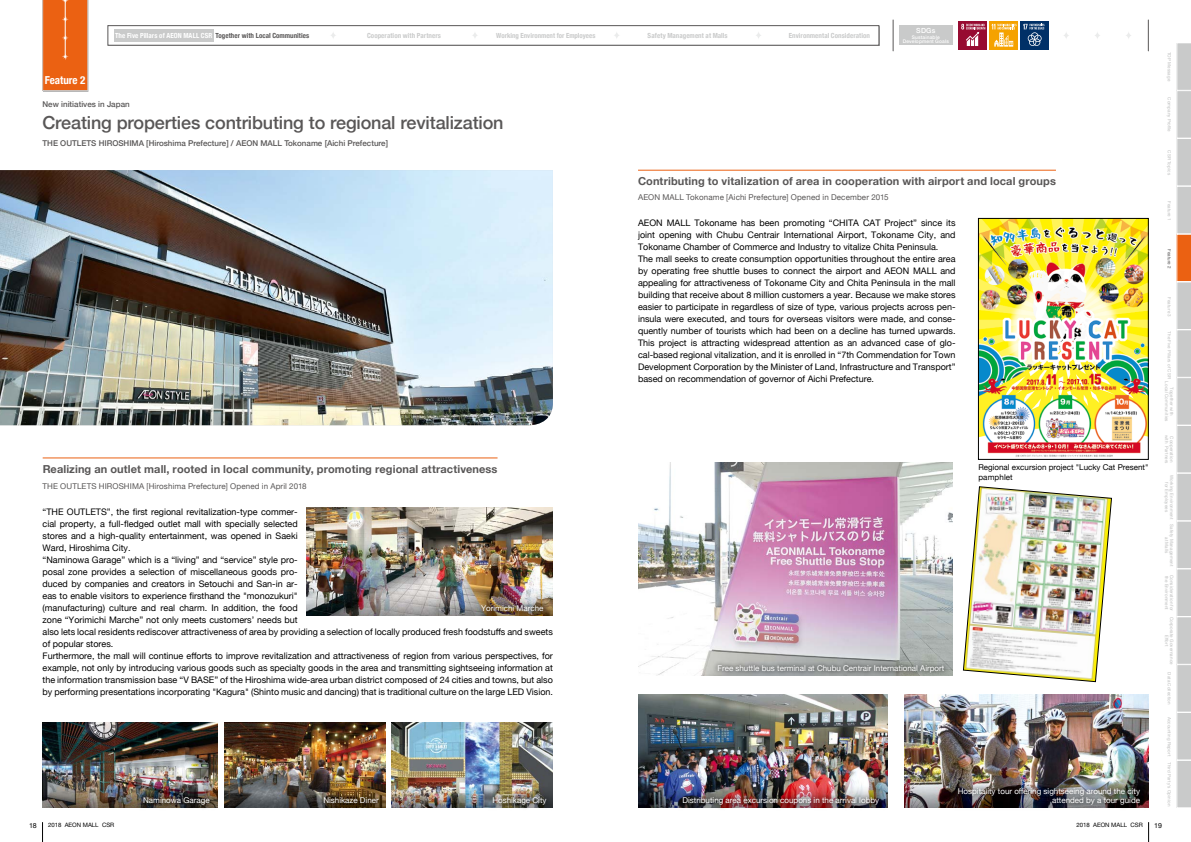
<style>
.page{position:relative;width:1191px;height:842px;background:#fff}
.page>*{position:absolute;margin:0;border:0;box-sizing:border-box;transform-origin:0 0}
.t1{font:500 18px "Helvetica Neue";letter-spacing:-.01em;color:#595757}
.t2{font:700 11px "Helvetica Neue";letter-spacing:.01em;color:#595757}
.t3{font:700 condensed 11px "Helvetica Neue";color:#fff}
.t4{font:9px/12px "Helvetica Neue";color:#000}
.t5{font:8px "Helvetica Neue";color:#fff}
.t6{font:8px "Helvetica Neue";letter-spacing:.015em;color:#595757}
.t7{font:500 8px "Helvetica Neue";color:#595757}
.t8{font:8px/10px "Helvetica Neue";color:#000}
.t9{font:700 condensed 7px "Helvetica Neue";letter-spacing:.005em;color:#c9caca}
.t10{font:700 condensed 7px "Helvetica Neue";letter-spacing:.005em;color:#595757}
.t11{font:500 7px "Helvetica Neue";color:#fff}
.t12{font:7px "Helvetica Neue";color:#000}
.t13{font:6px "Helvetica Neue";color:#000}
.t14{font:500 4.9px/4px "Helvetica Neue";letter-spacing:.025em;color:#fff;text-align:center}
.t15{font:4.5px/5px "Helvetica Neue";letter-spacing:.025em;color:#bdbebe;text-align:center}
.t16{font:4.5px "Helvetica Neue";letter-spacing:.02em;color:#595757}
.s1{color:#fff}
</style>
<div class="page">
<img style="left:0;top:170px;width:553px;height:255px">
<img style="left:980px;top:220px;width:166px;height:237px">
<div style="left:978px;top:218px;width:170px;height:241px;border:1px solid #000"></div>
<hr style="left:43px;top:458px;width:454px;height:1px;background:#eb6112">
<hr style="left:638px;top:170px;width:418px;height:1px;background:#eb6112">
<img style="left:306px;top:507px;width:247px;height:108px">
<svg style="left:477px;top:600px;width:72px;height:16px"></svg>
<img style="left:392px;top:723px;width:161px;height:85px">
<svg style="left:488px;top:793px;width:64px;height:16px"></svg>
<img style="left:224px;top:723px;width:161px;height:85px">
<svg style="left:319px;top:792px;width:65px;height:16px"></svg>
<img style="left:42px;top:723px;width:175px;height:85px">
<svg style="left:139px;top:793px;width:76px;height:16px"></svg>
<img style="left:963px;top:486px;width:148px;height:196px">
<img style="left:638px;top:463px;width:315px;height:212px">
<svg style="left:713px;top:660px;width:236px;height:16px;background:#939694"></svg>
<img style="left:904px;top:694px;width:244px;height:114px">
<img style="left:953px;top:784px;width:192px;height:24px">
<img style="left:638px;top:694px;width:249px;height:114px">
<img style="left:678px;top:792px;width:206px;height:17px">
<svg style="left:1062px;top:31px;width:7px;height:9px"></svg>
<div style="left:1094px;top:31px;width:6px;height:9px;background:#f6f7f7;border-radius:50%"></div>
<svg style="left:1125px;top:31px;width:7px;height:9px"></svg>
<div style="left:899px;top:26px;width:53px;height:19px;background:#c9caca"></div>
<hr style="left:1148px;top:20px;width:1px;height:31px;background:#595757">
<hr style="left:893px;top:20px;width:1px;height:31px;background:#595757">
<div style="left:958px;top:21px;width:28px;height:29px;background:#970b31"></div>
<svg style="left:961px;top:24px;width:24px;height:22px"></svg>
<svg style="left:989px;top:21px;width:28px;height:29px"></svg>
<svg style="left:991px;top:24px;width:25px;height:23px"></svg>
<div style="left:1020px;top:21px;width:28px;height:29px;background:#003067"></div>
<svg style="left:1023px;top:24px;width:21px;height:22px"></svg>
<svg style="left:1176px;top:43px;width:15px;height:765px;background:#cfc8c4"></svg>
<div style="left:109px;top:26px;width:771px;height:20px;background:#757373"></div>
<div style="left:108px;top:26px;width:771px;height:19px;background:#fff"></div>
<div style="left:330px;top:31px;width:6px;height:9px;background:#f5f6f6;border-radius:50%"></div>
<svg style="left:471px;top:31px;width:7px;height:9px"></svg>
<div style="left:114px;top:29px;width:99px;height:13px;background:#c9caca"></div>
<div style="left:613px;top:31px;width:7px;height:9px;background:#f7f8f8;border-radius:50%"></div>
<svg style="left:755px;top:31px;width:7px;height:9px"></svg>
<svg style="left:43px;top:0;width:45px;height:91px;background:#ea6519"></svg>
<hr style="left:65px;top:0;width:1px;height:57px;background:#fff">
<svg style="left:42px;top:822px;width:1px;height:20px"></svg>
<svg style="left:1148px;top:822px;width:1px;height:20px"></svg>
<p class="t3" style="left:45px;top:71px;width:42px">Feature 2</p>
<p class="t10" style="left:115px;top:30px;width:195px"><span class="s1">The Five Pillars of AEON MALL CSR</span> Together with Local Communities</p>
<p class="t9" style="left:367px;top:30px;width:75px">Cooperation with Partners</p>
<p class="t9" style="left:496px;top:30px;width:101px">Working Environment for Employees</p>
<p class="t9" style="left:647px;top:30px;width:81px">Safety Management at Malls</p>
<p class="t9" style="left:789px;top:30px;width:83px">Environmental Consideration</p>
<p class="t7" style="left:43px;top:97px;width:89px">New initiatives in Japan</p>
<p class="t7" style="left:43px;top:136px;width:347px">THE OUTLETS HIROSHIMA [Hiroshima Prefecture] / AEON MALL Tokoname [Aichi Prefecture]</p>
<h1 class="t1" style="left:42px;top:108px;width:462px">Creating properties contributing to regional revitalization</h1>
<p class="t11" style="left:916px;top:24px;width:21px">SDGs</p>
<p class="t14" style="left:902px;top:34px;width:48px">Sustainable<br>Development Goals</p>
<p class="t2" style="left:638px;top:173px;width:419px">Contributing to vitalization of area in cooperation with airport and local groups</p>
<p class="t6" style="left:638px;top:191px;width:252px">AEON MALL Tokoname [Aichi Prefecture] Opened in December 2015</p>
<p class="t2" style="left:43px;top:460px;width:456px">Realizing an outlet mall, rooted in local community, promoting regional attractiveness</p>
<p class="t6" style="left:43px;top:480px;width:266px">THE OUTLETS HIROSHIMA [Hiroshima Prefecture] Opened in April 2018</p>
<p class="t4" style="left:43px;top:506px;width:512px">“THE OUTLETS”, the first regional revitalization-type commer-<br>cial property, a full-fledged outlet mall with specially selected<br>stores and a high-quality entertainment, was opened in Saeki<br>Ward, Hiroshima City.<br>“Naminowa Garage” which is a “living” and “service” style pro-<br>posal zone provides a selection of miscellaneous goods pro-<br>duced by companies and creators in Setouchi and San-in ar-<br>eas to enable visitors to experience firsthand the "monozukuri"<br>(manufacturing) culture and real charm. In addition, the food<br>zone “Yorimichi Marche” not only meets customers’ needs but<br>also lets local residents rediscover attractiveness of area by providing a selection of locally produced fresh foodstuffs and sweets of popular stores.<br>Furthermore, the mall will continue efforts to improve revitalization and attractiveness of region from various perspectives, for example, not only by introducing various goods such as specialty goods in the area and transmitting sightseeing information at the information transmission base “V BASE” of the Hiroshima wide-area urban district composed of 24 cities and towns, but also by performing presentations incorporating "Kagura" (Shinto music and dancing) that is traditional culture on the large LED Vision.</p>
<p class="t5" style="left:481px;top:602px;width:64px">Yorimichi Marche</p>
<p class="t5" style="left:143px;top:794px;width:68px">Naminowa Garage</p>
<p class="t5" style="left:323px;top:794px;width:57px">Nishikaze Diner</p>
<p class="t5" style="left:492px;top:794px;width:56px">Hoshikage City</p>
<p class="t4" style="left:638px;top:217px;width:319px">AEON MALL Tokoname has been promoting “CHITA CAT Project” since its joint opening with Chubu Centrair International Airport, Tokoname City, and Tokoname Chamber of Commerce and Industry to vitalize Chita Peninsula.<br>The mall seeks to create consumption opportunities throughout the entire area by operating free shuttle buses to connect the airport and AEON MALL and appealing for attractiveness of Tokoname City and Chita Peninsula in the mall building that receive about 8 million customers a year. Because we make stores easier to participate in regardless of size of type, various projects across pen&shy;insula were executed, and tours for overseas visitors were made, and conse&shy;quently number of tourists which had been on a decline has turned upwards.<br>This project is attracting widespread attention as an advanced case of glo&shy;cal-based regional vitalization, and it is enrolled in “7th Commendation for Town Development Corporation by the Minister of Land, Infrastructure and Transport” based on recommendation of governor of Aichi Prefecture.</p>
<p class="t8" style="left:978px;top:463px;width:172px">Regional excursion project "Lucky Cat Present" pamphlet</p>
<p class="t5" style="left:717px;top:662px;width:228px">Free shuttle bus terminal at Chubu Centrair International Airport</p>
<p class="t5" style="left:958px;top:785px;width:184px">Hospitality tour offering sightseeing around the city</p>
<p class="t5" style="left:682px;top:794px;width:198px">Distributing area excursion coupons in the arrival lobby</p>
<p class="t5" style="left:1052px;top:794px;width:89px">attended by a tour guide</p>
<p class="t15" style="left:1171px;top:52px;width:31px;rotate:90deg">TOP Message</p>
<p class="t15" style="left:1171px;top:97px;width:36px;rotate:90deg">Company Profile</p>
<p class="t15" style="left:1171px;top:150px;width:26px;rotate:90deg">CSR Topics</p>
<p class="t15" style="left:1171px;top:201px;width:21px;rotate:90deg">Feature 1</p>
<p class="t16" style="left:1172px;top:249px;width:21px;rotate:90deg">Feature 2</p>
<p class="t15" style="left:1171px;top:297px;width:21px;rotate:90deg">Feature 3</p>
<p class="t15" style="left:1171px;top:331px;width:49px;rotate:90deg">The Five Pillars of CSR</p>
<p class="t15" style="left:1174px;top:381px;width:42px;rotate:90deg">Together with<br>Local Communities</p>
<p class="t15" style="left:1169px;top:435px;width:30px;rotate:90deg">with Partners</p>
<p class="t15" style="left:1174px;top:436px;width:28px;rotate:90deg">Cooperation</p>
<p class="t15" style="left:1174px;top:475px;width:46px;rotate:90deg">Working Environment for Employees</p>
<p class="t15" style="left:1174px;top:524px;width:43px;rotate:90deg">Safety Management at Malls</p>
<p class="t15" style="left:1174px;top:575px;width:38px;text-align:left;rotate:90deg">Consideration for the Environment</p>
<p class="t15" style="left:1174px;top:617px;width:49px;rotate:90deg">Corporate Governance<br>Effort</p>
<p class="t15" style="left:1171px;top:672px;width:34px;rotate:90deg">Data Collection</p>
<p class="t15" style="left:1171px;top:716px;width:41px;rotate:90deg">Accounting Report</p>
<p class="t15" style="left:1171px;top:762px;width:46px;rotate:90deg">Third Party’s Opinion</p>
<p class="t12" style="left:29px;top:821px;width:9px">18</p>
<p class="t13" style="left:48px;top:821px;width:68px">2018 AEON MALL CSR</p>
<p class="t13" style="left:1076px;top:821px;width:68px">2018 AEON MALL CSR</p>
<p class="t12" style="left:1154px;top:821px;width:9px">19</p>
</div>
